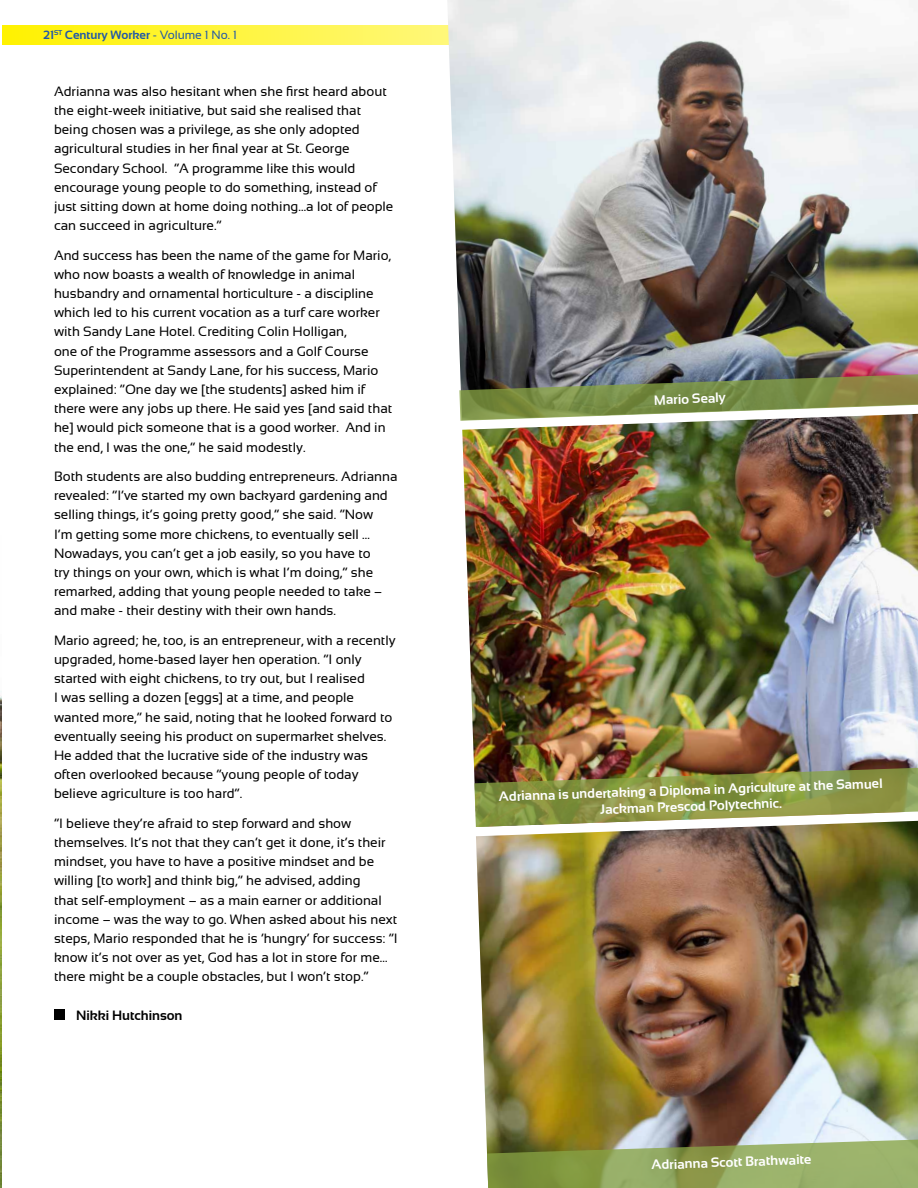
<style>
.page{position:relative;width:918px;height:1188px;background:#fff}
.page>*{position:absolute;margin:0;border:0;box-sizing:border-box;transform-origin:0 0}
.t1{font:13.5px/19.2px "Sansation";color:#000}
.t2{font:700 13.5px/16.2px "Sansation";color:#fff;text-align:center}
.t3{font:700 13.5px "Sansation";color:#000}
.t4{font:700 12px "Sansation";color:#2158a8}
.s1{font-weight:400}
</style>
<div class="page">
<svg style="left:2px;top:25px;width:445px;height:20px;background:#fff43c"></svg>
<img style="left:0;top:691px;width:1px;height:497px">
<img style="left:447px;top:0;width:471px;height:372px">
<div style="left:54px;top:1010px;width:10px;height:10px;background:#000"></div>
<img style="left:462px;top:421px;width:456px;height:346px">
<img style="left:476px;top:827px;width:442px;height:192px">
<img style="left:474px;top:767px;width:444px;height:60px">
<img style="left:459px;top:372px;width:459px;height:49px">
<img style="left:482px;top:1019px;width:436px;height:169px">
<p class="t4" style="left:43px;top:28px;width:195px">21<sup>ST</sup> Century Worker <span class="s1">- Volume 1 No. 1</span></p>
<p class="t1" style="left:54px;top:82px;width:341px">Adrianna was also hesitant when she first heard about the eight-week initiative, but said she realised that being chosen was a privilege, as she only adopted agricultural studies in her final year at St. George Secondary School. “A programme like this would encourage young people to do something, instead of just sitting down at home doing nothing…a lot of people can succeed in agriculture.”</p>
<p class="t1" style="left:54px;top:245px;width:340px">And success has been the name of the game for Mario, who now boasts a wealth of knowledge in animal husbandry and ornamental horticulture - a discipline which led to his current vocation as a turf care worker with Sandy Lane Hotel. Crediting Colin Holligan,<br>one of the Programme assessors and a Golf Course Superintendent at Sandy Lane, for his success, Mario explained: “One day we [the students] asked him if there were any jobs up there. He said yes [and said that he] would pick someone that is a good worker. And in the end, I was the one,” he said modestly.</p>
<p class="t1" style="left:54px;top:467px;width:345px">Both students are also budding entrepreneurs. Adrianna revealed: “I’ve started my own backyard gardening and selling things, it’s going pretty good,” she said. “Now<br>I’m getting some more chickens, to eventually sell … Nowadays, you can’t get a job easily, so you have to<br>try things on your own, which is what I’m doing,” she remarked, adding that young people needed to take – and make - their destiny with their own hands.</p>
<p class="t1" style="left:54px;top:630px;width:343px">Mario agreed; he, too, is an entrepreneur, with a recently upgraded, home-based layer hen operation. “I only started with eight chickens, to try out, but I realised<br>I was selling a dozen [eggs] at a time, and people wanted more,” he said, noting that he looked forward to eventually seeing his product on supermarket shelves.<br>He added that the lucrative side of the industry was often overlooked because “young people of today believe agriculture is too hard”.</p>
<p class="t1" style="left:54px;top:813px;width:345px">“I believe they’re afraid to step forward and show themselves. It’s not that they can’t get it done, it’s their mindset, you have to have a positive mindset and be willing [to work] and think big,” he advised, adding<br>that self-employment – as a main earner or additional income – was the way to go. When asked about his next steps, Mario responded that he is ‘hungry’ for success: “I know it’s not over as yet, God has a lot in store for me… there might be a couple obstacles, but I won’t stop.”</p>
<p class="t3" style="left:76px;top:1008px;width:108px">Nikki Hutchinson</p>
<p class="t2" style="left:654px;top:392px;width:73px;rotate:-2deg">Mario Sealy</p>
<p class="t2" style="left:499px;top:789px;width:386px;rotate:-2deg">Adrianna is undertaking a Diploma in Agriculture at the Samuel<br>Jackman Prescod Polytechnic.</p>
<p class="t2" style="left:651px;top:1157px;width:162px;rotate:-2deg">Adrianna Scott Brathwaite</p>
</div>
